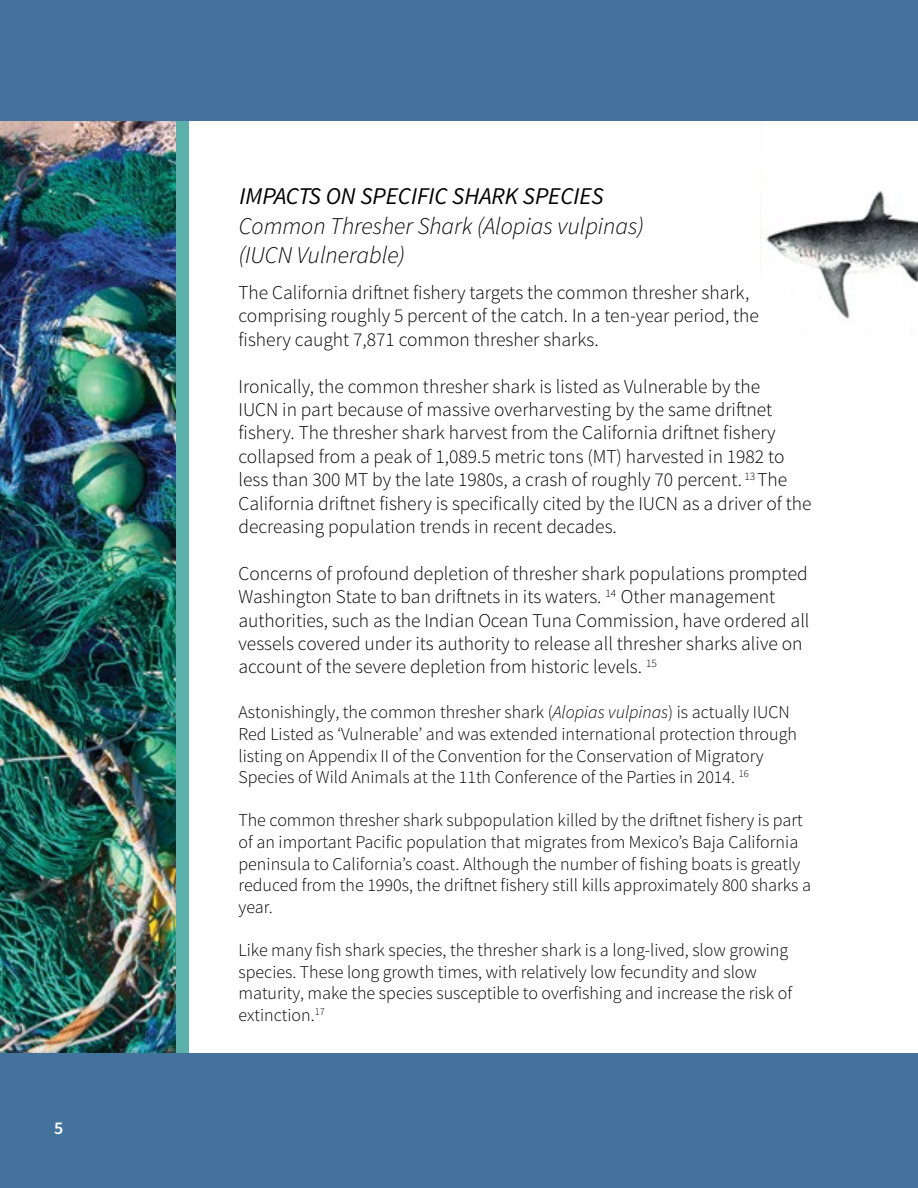
<style>
.page{position:relative;width:918px;height:1188px;background:#fff}
.page>*{position:absolute;margin:0;border:0;box-sizing:border-box;transform-origin:0 0}
.t1{font:italic 300 24px/28.8px "Source Sans Pro";color:#000}
.t2{font:italic 24px "Source Sans Pro";color:#000}
.t3{font:300 19.5px/23.4px "Source Sans Pro";color:#000}
.t4{font:300 18px/21.6px "Source Sans Pro";color:#000}
.t5{font:600 18px "Source Sans Pro";color:#fff}
.s1{font-style:italic}
</style>
<div class="page">
<div style="left:0;top:122px;width:189px;height:931px;background:#5bb1a9"></div>
<img style="left:0;top:122px;width:176px;height:931px">
<div style="left:0;top:1053px;width:918px;height:135px;background:#43729c"></div>
<div style="left:0;top:0;width:918px;height:122px;background:#43729c"></div>
<img style="left:760px;top:191px;width:158px;height:128px">
<p class="t5" style="left:54px;top:1117px;width:11px">5</p>
<p class="t2" style="left:239px;top:181px;width:366px">IMPACTS ON SPECIFIC SHARK SPECIES</p>
<p class="t1" style="left:239px;top:212px;width:407px">Common Thresher Shark (Alopias vulpinas) (IUCN Vulnerable)</p>
<p class="t3" style="left:238px;top:281px;width:522px">The California driftnet fishery targets the common thresher shark, comprising roughly 5 percent of the catch. In a ten-year period, the fishery caught 7,871 common thresher sharks.</p>
<p class="t3" style="left:238px;top:375px;width:575px">Ironically, the common thresher shark is listed as Vulnerable by the<br>IUCN in part because of massive overharvesting by the same driftnet fishery. The thresher shark harvest from the California driftnet fishery collapsed from a peak of 1,089.5 metric tons (MT) harvested in 1982 to less than 300 MT by the late 1980s, a crash of roughly 70 percent. <sup>13</sup> The California driftnet fishery is specifically cited by the IUCN as a driver of the decreasing population trends in recent decades.</p>
<p class="t3" style="left:239px;top:562px;width:573px">Concerns of profound depletion of thresher shark populations prompted Washington State to ban driftnets in its waters. <sup>14</sup> Other management authorities, such as the Indian Ocean Tuna Commission, have ordered all vessels covered under its authority to release all thresher sharks alive on account of the severe depletion from historic levels. <sup>15</sup></p>
<p class="t4" style="left:238px;top:702px;width:560px">Astonishingly, the common thresher shark (<span class="s1">Alopias vulpinas</span>) is actually IUCN Red Listed as ‘Vulnerable’ and was extended international protection through listing on Appendix II of the Convention for the Conservation of Migratory Species of Wild Animals at the 11th Conference of the Parties in 2014. <sup>16</sup></p>
<p class="t4" style="left:238px;top:810px;width:574px">The common thresher shark subpopulation killed by the driftnet fishery is part of an important Pacific population that migrates from Mexico’s Baja California peninsula to California’s coast. Although the number of fishing boats is greatly reduced from the 1990s, the driftnet fishery still kills approximately 800 sharks a year.</p>
<p class="t4" style="left:238px;top:939px;width:555px">Like many fish shark species, the thresher shark is a long-lived, slow growing species. These long growth times, with relatively low fecundity and slow maturity, make the species susceptible to overfishing and increase the risk of extinction.<sup>17</sup></p>
</div>
